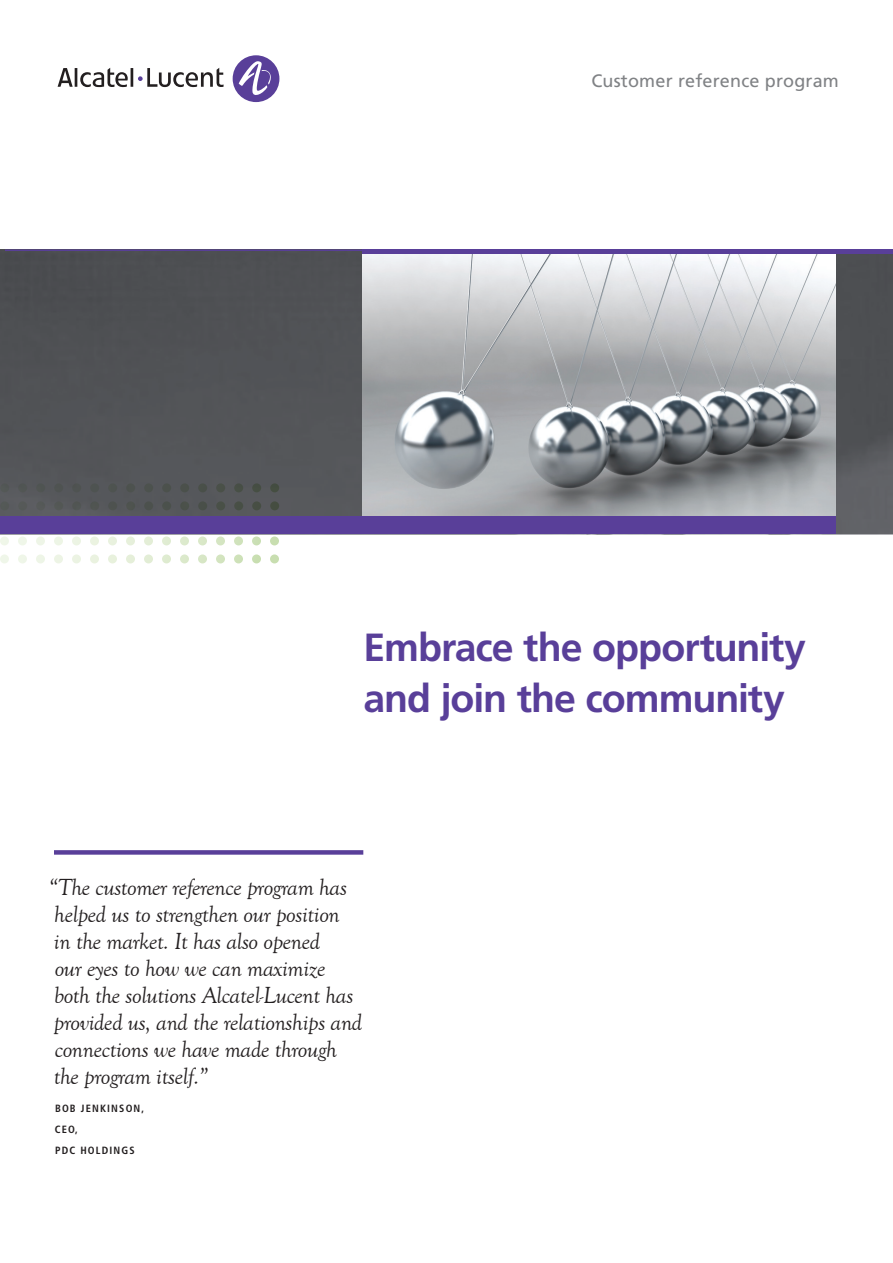
<style>
.page{position:relative;width:893px;height:1263px;background:#fff}
.page>*{position:absolute;margin:0;border:0;box-sizing:border-box;transform-origin:0 0}
.t1{font:700 39.3px/50.7px "Frutiger LT Std";letter-spacing:-.03em;color:#593f99}
.t2{font:italic 24px/27px "Goudy Old Style T";letter-spacing:-.015em;color:#231f20}
.t3{font:18px "Frutiger LT Std";letter-spacing:.01em;color:#808285}
.t4{font:700 condensed 10.5px/21px "Frutiger LT Std";letter-spacing:.11em;color:#231f20}
</style>
<div class="page">
<div style="left:0;top:249px;width:893px;height:285px;background:#515356"></div>
<img style="left:363px;top:254px;width:472px;height:262px">
<div style="left:363px;top:249px;width:530px;height:5px;background:#593f99"></div>
<hr style="left:5px;top:249px;width:888px;height:2px;background:#593f99">
<svg style="left:217px;top:484px;width:8px;height:8px"></svg>
<svg style="left:108px;top:536px;width:9px;height:9px"></svg>
<svg style="left:0;top:536px;width:9px;height:9px"></svg>
<svg style="left:216px;top:536px;width:9px;height:9px"></svg>
<svg style="left:270px;top:536px;width:9px;height:9px"></svg>
<svg style="left:270px;top:484px;width:9px;height:8px"></svg>
<svg style="left:162px;top:536px;width:9px;height:9px"></svg>
<svg style="left:54px;top:536px;width:9px;height:9px"></svg>
<svg style="left:234px;top:484px;width:9px;height:8px"></svg>
<svg style="left:126px;top:536px;width:9px;height:9px"></svg>
<svg style="left:18px;top:536px;width:9px;height:9px"></svg>
<svg style="left:180px;top:536px;width:9px;height:9px"></svg>
<svg style="left:234px;top:536px;width:9px;height:9px"></svg>
<svg style="left:181px;top:484px;width:8px;height:8px"></svg>
<svg style="left:72px;top:536px;width:9px;height:9px"></svg>
<svg style="left:217px;top:502px;width:8px;height:8px"></svg>
<svg style="left:108px;top:554px;width:9px;height:9px"></svg>
<svg style="left:0;top:554px;width:9px;height:9px"></svg>
<svg style="left:216px;top:554px;width:9px;height:9px"></svg>
<svg style="left:270px;top:554px;width:9px;height:9px"></svg>
<svg style="left:270px;top:502px;width:9px;height:8px"></svg>
<svg style="left:162px;top:554px;width:9px;height:9px"></svg>
<svg style="left:54px;top:554px;width:9px;height:9px"></svg>
<svg style="left:235px;top:502px;width:8px;height:8px"></svg>
<svg style="left:126px;top:554px;width:9px;height:9px"></svg>
<svg style="left:18px;top:554px;width:9px;height:9px"></svg>
<svg style="left:180px;top:554px;width:9px;height:9px"></svg>
<svg style="left:234px;top:554px;width:9px;height:9px"></svg>
<svg style="left:181px;top:502px;width:8px;height:8px"></svg>
<svg style="left:72px;top:554px;width:9px;height:9px"></svg>
<svg style="left:252px;top:484px;width:9px;height:8px"></svg>
<svg style="left:252px;top:502px;width:9px;height:8px"></svg>
<svg style="left:144px;top:536px;width:9px;height:9px"></svg>
<svg style="left:144px;top:554px;width:9px;height:9px"></svg>
<svg style="left:36px;top:536px;width:9px;height:9px"></svg>
<svg style="left:36px;top:554px;width:9px;height:9px"></svg>
<svg style="left:198px;top:536px;width:9px;height:9px"></svg>
<svg style="left:198px;top:554px;width:9px;height:9px"></svg>
<svg style="left:252px;top:536px;width:9px;height:9px"></svg>
<svg style="left:252px;top:554px;width:9px;height:9px"></svg>
<svg style="left:199px;top:484px;width:8px;height:8px"></svg>
<svg style="left:199px;top:502px;width:8px;height:8px"></svg>
<svg style="left:90px;top:536px;width:9px;height:9px"></svg>
<svg style="left:90px;top:554px;width:9px;height:9px"></svg>
<div style="left:0;top:516px;width:835px;height:17px;background:#593f99"></div>
<div style="left:54px;top:850px;width:309px;height:5px;background:#593f99"></div>
<svg style="left:58px;top:68px;width:166px;height:19px"></svg>
<div style="left:233px;top:55px;width:46px;height:47px;background:#593f99;border-radius:50%"></div>
<svg style="left:239px;top:61px;width:35px;height:35px"></svg>
<p class="t3" style="left:591px;top:70px;width:249px">Customer reference program</p>
<h1 class="t1" style="left:363px;top:622px;width:444px">Embrace the opportunity and join the community</h1>
<p class="t2" style="left:48px;top:874px;width:315px">“The customer reference program has helped us to strengthen our position<br>in the market. It has also opened<br>our eyes to how we can maximize<br>both the solutions Alcatel-Lucent has provided us, and the relationships and connections we have made through<br>the program itself.”</p>
<p class="t4" style="left:55px;top:1098px;width:91px">BOB JENKINSON,<br>CEO,<br>PDC HOLDINGS</p>
</div>
